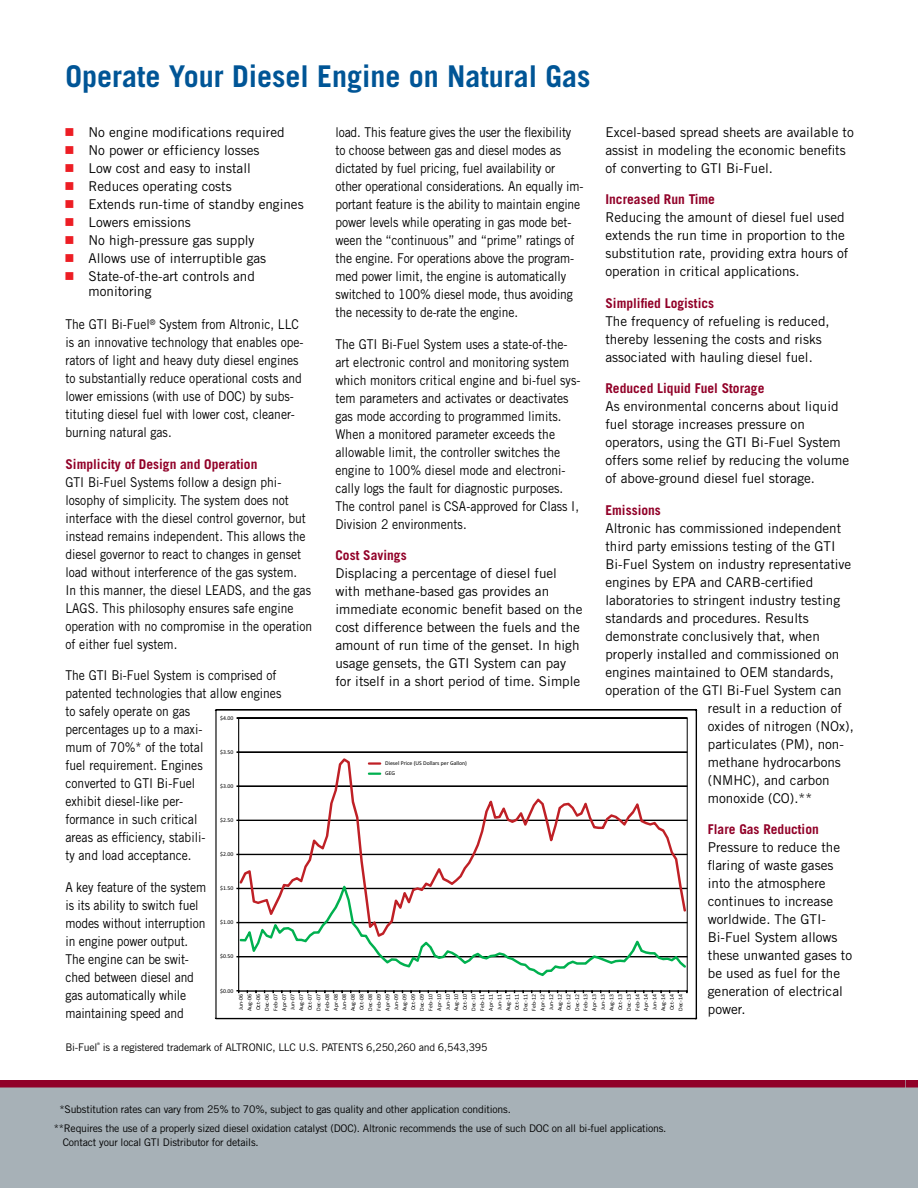
<style>
.page{position:relative;width:918px;height:1188px;background:#fff}
.page>*{position:absolute;margin:0;border:0;box-sizing:border-box;transform-origin:0 0}
.t1{font:700 30px "Trade Gothic";color:#005596}
.t2{font:13.5px/18px "Trade Gothic";color:#000;scale:.9 1}
.t3{font:13.5px/18px "Trade Gothic";color:#000}
.t4{font:700 13.5px "Trade Gothic";color:#910028}
.t5{font:10.5px/13.5px "Trade Gothic";letter-spacing:-.02em;color:#000}
.t6{font:5.85px/8.6px "Calibri";letter-spacing:-.005em;color:#000;text-align:justify}
.t7{font:3.45px "Trade Gothic";color:#000}
</style>
<div class="page">
<div style="left:0;top:1080px;width:918px;height:108px;background:#a7b1b7"></div>
<div style="left:0;top:1080px;width:918px;height:8px;background:#910028"></div>
<svg style="left:215px;top:709px;width:482px;height:311px"></svg>
<h1 class="t1" style="left:65px;top:58px;width:527px">Operate Your Diesel Engine on Natural Gas</h1>
<p class="t3" style="left:605px;top:123px;width:250px">Excel-based spread sheets are available to assist in modeling the economic benefits of converting to GTI Bi-Fuel.</p>
<p class="t4" style="left:605px;top:191px;width:111px">Increased Run Time</p>
<p class="t3" style="left:605px;top:208px;width:244px">Reducing the amount of diesel fuel used extends the run time in proportion to the substitution rate, providing extra hours of operation in critical applications.</p>
<p class="t4" style="left:605px;top:295px;width:110px">Simplified Logistics</p>
<p class="t3" style="left:605px;top:312px;width:226px">The frequency of refueling is reduced, thereby lessening the costs and risks associated with hauling diesel fuel.</p>
<p class="t4" style="left:605px;top:380px;width:161px">Reduced Liquid Fuel Storage</p>
<p class="t3" style="left:605px;top:397px;width:245px">As environmental concerns about liquid fuel storage increases pressure on operators, using the GTI Bi-Fuel System offers some relief by reducing the volume of above-ground diesel fuel storage.</p>
<p class="t4" style="left:605px;top:502px;width:57px">Emissions</p>
<p class="t3" style="left:605px;top:519px;width:237px">Altronic has commissioned independent</p>
<p class="t3" style="left:605px;top:537px;width:232px">third party emissions testing of the GTI</p>
<p class="t3" style="left:605px;top:555px;width:247px">Bi-Fuel System on industry representative</p>
<p class="t3" style="left:605px;top:573px;width:209px">engines by EPA and CARB-certified</p>
<p class="t3" style="left:605px;top:591px;width:236px">laboratories to stringent industry testing</p>
<p class="t3" style="left:605px;top:609px;width:205px">standards and procedures. Results</p>
<p class="t3" style="left:605px;top:627px;width:216px">demonstrate conclusively that, when</p>
<p class="t3" style="left:605px;top:645px;width:235px">properly installed and commissioned on</p>
<p class="t3" style="left:605px;top:663px;width:230px">engines maintained to OEM standards,</p>
<p class="t3" style="left:605px;top:681px;width:238px">operation of the GTl Bi-Fuel System can</p>
<p class="t3" style="left:708px;top:699px;width:136px">result in a reduction of</p>
<p class="t3" style="left:708px;top:717px;width:147px">oxides of nitrogen (NOx),</p>
<p class="t3" style="left:708px;top:735px;width:138px">particulates (PM), non-</p>
<p class="t3" style="left:708px;top:753px;width:135px">methane hydrocarbons</p>
<p class="t3" style="left:708px;top:771px;width:123px">(NMHC), and carbon</p>
<p class="t3" style="left:708px;top:789px;width:106px">monoxide (CO).**</p>
<p class="t4" style="left:708px;top:821px;width:113px">Flare Gas Reduction</p>
<p class="t3" style="left:708px;top:838px;width:146px">Pressure to reduce the flaring of waste gases into the atmosphere continues to increase worldwide. The GTI-<br>Bi-Fuel System allows these unwanted gases to be used as fuel for the generation of electrical power.</p>
<p class="t3" style="left:89px;top:123px;width:217px">No engine modifications required<br>No power or efficiency losses<br>Low cost and easy to install<br>Reduces operating costs<br>Extends run-time of standby engines<br>Lowers emissions<br>No high-pressure gas supply<br>Allows use of interruptible gas<br>State-of-the-art controls and</p>
<p class="t3" style="left:89px;top:282px;width:65px">monitoring</p>
<p class="t2" style="left:335px;top:123px;width:277px">load. This feature gives the user the flexibility to choose between gas and diesel modes as dictated by fuel pricing, fuel availability or other operational considerations. An equally im&shy;portant feature is the ability to maintain engine power levels while operating in gas mode bet&shy;ween the “continuous” and “prime” ratings of the engine. For operations above the program&shy;med power limit, the engine is automatically switched to 100% diesel mode, thus avoiding the necessity to de-rate the engine.</p>
<p class="t2" style="left:335px;top:335px;width:274px">The GTI Bi-Fuel System uses a state-of-the&shy;art electronic control and monitoring system which monitors critical engine and bi-fuel sys&shy;tem parameters and activates or deactivates gas mode according to programmed limits.<br>When a monitored parameter exceeds the allowable limit, the controller switches the engine to 100% diesel mode and electroni&shy;cally logs the fault for diagnostic purposes.<br>The control panel is CSA-approved for Class I, Division 2 environments.</p>
<p class="t4" style="left:335px;top:547px;width:73px">Cost Savings</p>
<p class="t3" style="left:335px;top:564px;width:249px">Displacing a percentage of diesel fuel with methane-based gas provides an immediate economic benefit based on the cost difference between the fuels and the amount of run time of the genset. In high usage gensets, the GTI System can pay for itself in a short period of time. Simple</p>
<p class="t2" style="left:65px;top:315px;width:266px">The GTI Bi-Fuel<sup>®</sup> System from Altronic, LLC is an innovative technology that enables ope&shy;rators of light and heavy duty diesel engines to substantially reduce operational costs and lower emissions (with use of DOC) by subs&shy;tituting diesel fuel with lower cost, cleaner&shy;burning natural gas.</p>
<p class="t4" style="left:65px;top:455px;width:194px">Simplicity of Design and Operation</p>
<p class="t2" style="left:65px;top:473px;width:276px">GTI Bi-Fuel Systems follow a design phi&shy;losophy of simplicity. The system does not interface with the diesel control governor, but instead remains independent. This allows the diesel governor to react to changes in genset load without interference of the gas system.<br>In this manner, the diesel LEADS, and the gas LAGS. This philosophy ensures safe engine operation with no compromise in the operation of either fuel system.</p>
<p class="t2" style="left:65px;top:666px;width:242px">The GTI Bi-Fuel System is comprised of patented technologies that allow engines to safely operate on gas<br>percentages up to a maxi-<br>mum of 70%* of the total<br>fuel requirement. Engines<br>converted to GTI Bi-Fuel<br>exhibit diesel-like per-<br>formance in such critical<br>areas as efficiency, stabili-<br>ty and load acceptance.</p>
<p class="t2" style="left:65px;top:878px;width:158px">A key feature of the system is its ability to switch fuel modes without interruption in engine power output.<br>The engine can be swit&shy;ched between diesel and gas automatically while maintaining speed and</p>
<p class="t6" style="left:220px;top:714px;width:15px">$4.00</p>
<p class="t6" style="left:220px;top:748px;width:15px">$3.50</p>
<p class="t6" style="left:385px;top:758px;width:83px;line-height:10.1px">Diesel Price (US Dollars per Gallon)<br>GEG</p>
<p class="t6" style="left:220px;top:782px;width:15px">$3.00</p>
<p class="t6" style="left:220px;top:816px;width:15px">$2.50</p>
<p class="t6" style="left:220px;top:850px;width:15px">$2.00</p>
<p class="t6" style="left:220px;top:884px;width:15px">$1.50</p>
<p class="t6" style="left:220px;top:918px;width:15px">$1.00</p>
<p class="t6" style="left:220px;top:952px;width:15px">$0.50</p>
<p class="t6" style="left:220px;top:986px;width:15px">$0.00</p>
<p class="t6" style="left:237px;top:1011px;width:18px;rotate:-90deg">Jun-06<br>Aug-06<br>Oct-06<br>Dec-06<br>Feb-07<br>Apr-07<br>Jun-07<br>Aug-07<br>Oct-07<br>Dec-07<br>Feb-08<br>Apr-08<br>Jun-08<br>Aug-08<br>Oct-08<br>Dec-08<br>Feb-09<br>Apr-09<br>Jun-09<br>Aug-09<br>Oct-09<br>Dec-09<br>Feb-10<br>Apr-10<br>Jun-10<br>Aug-10<br>Oct-10<br>Dec-10<br>Feb-11<br>Apr-11<br>Jun-11<br>Aug-11<br>Oct-11<br>Dec-11<br>Feb-12<br>Apr-12<br>Jun-12<br>Aug-12<br>Oct-12<br>Dec-12<br>Feb-13<br>Apr-13<br>Jun-13<br>Aug-13<br>Oct-13<br>Dec-13<br>Feb-14<br>Apr-14<br>Jun-14<br>Aug-14<br>Oct-14<br>Dec-14</p>
<p class="t7" style="left:97px;top:1041px;width:4px">®</p>
<p class="t5" style="left:65px;top:1041px;width:34px">Bi-Fuel</p>
<p class="t5" style="left:103px;top:1041px;width:386px">is a registered trademark of ALTRONIC, LLC U.S. PATENTS 6,250,260 and 6,543,395</p>
<p class="t5" style="left:59px;top:1102px;width:453px">*Substitution rates can vary from 25% to 70%, subject to gas quality and other application conditions.</p>
<p class="t5" style="left:63px;top:1122px;width:605px;text-indent:-9px">**Requires the use of a properly sized diesel oxidation catalyst (DOC). Altronic recommends the use of such DOC on all bi-fuel applications.<br>Contact your local GTI Distributor for details.</p>
</div>
